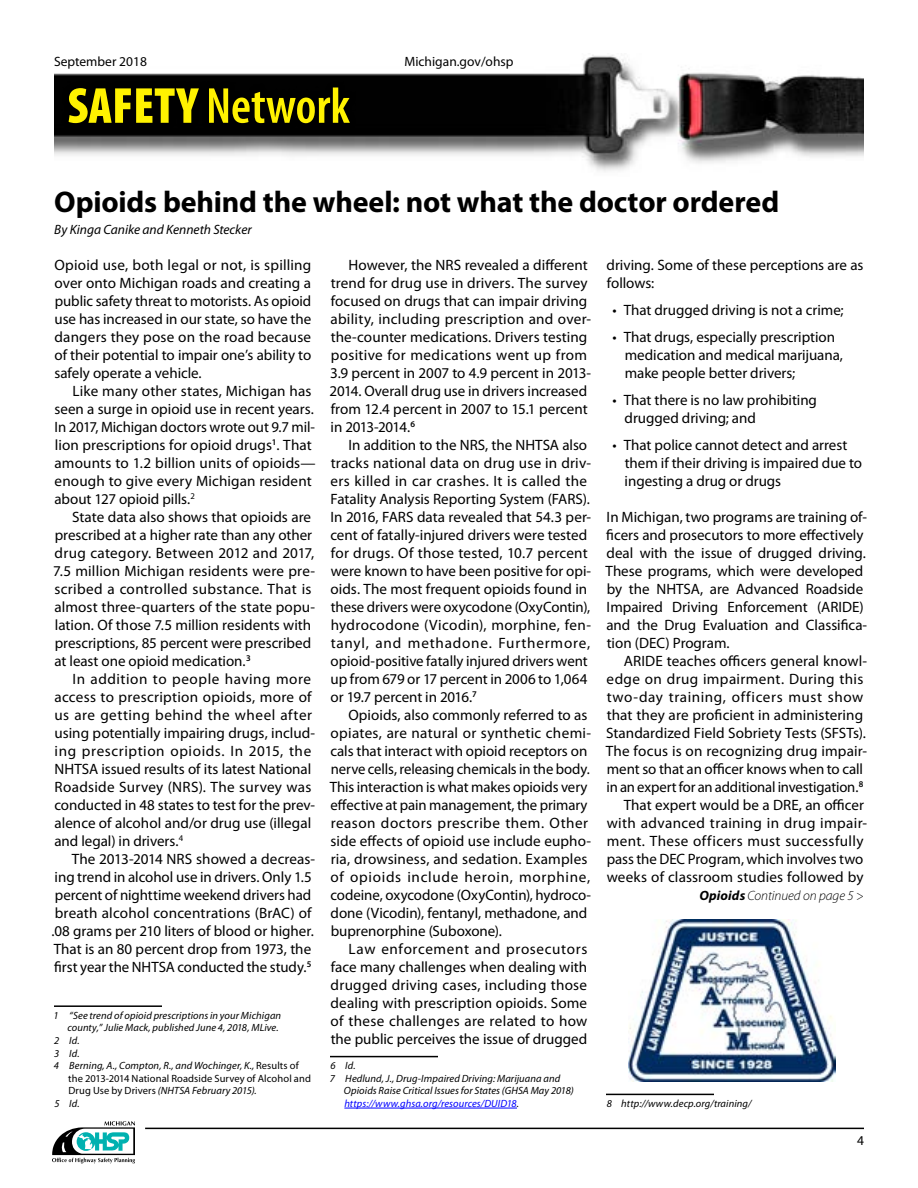
<style>
.page{position:relative;width:918px;height:1188px;background:#fff}
.page>*{position:absolute;margin:0;border:0;box-sizing:border-box;transform-origin:0 0}
.t1{font:600 condensed 51px "Myriad Pro";color:#fff200}
.t2{font:700 30px "Myriad Pro";letter-spacing:-.005em;color:#000}
.t3{font:15px/18px "Myriad Pro";color:#000}
.t4{font:13.5px "Myriad Pro";color:#000}
.t5{font:italic 13.5px "Myriad Pro";color:#000}
.t6{font:italic 300 13.5px "Myriad Pro";color:#000}
.t7{font:italic 10.5px "Myriad Pro";letter-spacing:.01em;color:#000}
.t8{font:10.5px "Myriad Pro";letter-spacing:.01em;color:#000}
.t9{font:italic 10.5px "Myriad Pro";letter-spacing:.005em;color:#00f}
.s1{font-weight:900}
.s2{font-style:normal}
.s3{color:#000}
.s4{font-weight:700}
</style>
<div class="page">
<img style="left:54px;top:55px;width:810px;height:117px">
<div style="left:62px;top:81px;width:294px;height:48px;background:#000"></div>
<svg style="left:52px;top:1121px;width:83px;height:43px"></svg>
<hr style="left:145px;top:1128px;width:719px;height:1px;background:#000">
<hr style="left:54px;top:1005px;width:108px;height:2px;background:#000">
<hr style="left:330px;top:1056px;width:108px;height:1px;background:#000">
<hr style="left:344px;top:1108px;width:173px;height:1px;background:#00f">
<hr style="left:606px;top:1094px;width:108px;height:1px;background:#000">
<img style="left:629px;top:920px;width:206px;height:162px">
<p class="t4" style="left:54px;top:53px;width:95px">September 2018</p>
<p class="t4" style="left:404px;top:53px;width:111px">Michigan.gov/ohsp</p>
<h1 class="t1" style="left:68px;top:74px;width:284px"><span class="s1">SAFETY</span> Network</h1>
<h2 class="t2" style="left:54px;top:182px;width:727px">Opioids behind the wheel: not what the doctor ordered</h2>
<p class="t5" style="left:54px;top:221px;width:199px">By Kinga Canike and Kenneth Stecker</p>
<p class="t3" style="left:54px;top:256px;width:258px;text-align:justify">Opioid use, both legal or not, is spilling over onto Michigan roads and creating a public safety threat to motorists. As opioid use has increased in our state, so have the dangers they pose on the road because of their potential to impair one’s ability to safely operate a vehicle.</p>
<p class="t3" style="left:54px;top:382px;width:263px;text-indent:18px">Like many other states, Michigan has seen a surge in opioid use in recent years.<br>In 2017, Michigan doctors wrote out 9.7 mil&shy;lion prescriptions for opioid drugs<sup>1</sup>. That amounts to 1.2 billion units of opioids— enough to give every Michigan resident about 127 opioid pills.<sup>2</sup></p>
<p class="t3" style="left:53px;top:508px;width:264px;text-indent:19px">State data also shows that opioids are prescribed at a higher rate than any other drug category. Between 2012 and 2017, 7.5 million Michigan residents were pre&shy;scribed a controlled substance. That is almost three-quarters of the state popu&shy;lation. Of those 7.5 million residents with prescriptions, 85 percent were prescribed at least one opioid medication.<sup>3</sup></p>
<p class="t3" style="left:54px;top:670px;width:262px;text-indent:18px">In addition to people having more access to prescription opioids, more of us are getting behind the wheel after using potentially impairing drugs, includ&shy;ing prescription opioids. In 2015, the NHTSA issued results of its latest National Roadside Survey (NRS). The survey was conducted in 48 states to test for the prev&shy;alence of alcohol and/or drug use (illegal and legal) in drivers.<sup>4</sup></p>
<p class="t3" style="left:51px;top:850px;width:265px;text-indent:20px">The 2013-2014 NRS showed a decreas&shy;ing trend in alcohol use in drivers. Only 1.5 percent of nighttime weekend drivers had breath alcohol concentrations (BrAC) of .08 grams per 210 liters of blood or higher.<br>That is an 80 percent drop from 1973, the first year the NHTSA conducted the study.<sup>5</sup></p>
<p class="t7" style="left:53px;top:1009px;width:229px">1 “See trend of opioid prescriptions in your Michigan</p>
<p class="t7" style="left:67px;top:1021px;width:213px">county,” Julie Mack, published June 4, 2018, MLive.</p>
<p class="t7" style="left:54px;top:1034px;width:27px">2 Id.</p>
<p class="t7" style="left:54px;top:1047px;width:27px">3 Id.</p>
<p class="t7" style="left:54px;top:1059px;width:246px">4 Berning, A., Compton, R., and Wochinger, K., <span class="s2">Results of</span></p>
<p class="t8" style="left:68px;top:1072px;width:244px">the 2013-2014 National Roadside Survey of Alcohol and</p>
<p class="t7" style="left:69px;top:1084px;width:190px"><span class="s2">Drug Use by Drivers</span> (NHTSA February 2015).</p>
<p class="t7" style="left:54px;top:1097px;width:27px">5 Id.</p>
<p class="t3" style="left:330px;top:256px;width:263px;text-indent:19px">However, the NRS revealed a different trend for drug use in drivers. The survey focused on drugs that can impair driving ability, including prescription and over&shy;the-counter medications. Drivers testing positive for medications went up from 3.9 percent in 2007 to 4.9 percent in 2013- 2014. Overall drug use in drivers increased from 12.4 percent in 2007 to 15.1 percent in 2013-2014.<sup>6</sup></p>
<p class="t3" style="left:330px;top:436px;width:262px;text-indent:18px">In addition to the NRS, the NHTSA also tracks national data on drug use in driv&shy;ers killed in car crashes. It is called the Fatality Analysis Reporting System (FARS).<br>In 2016, FARS data revealed that 54.3 per&shy;cent of fatally-injured drivers were tested for drugs. Of those tested, 10.7 percent were known to have been positive for opi&shy;oids. The most frequent opioids found in these drivers were oxycodone (OxyContin), hydrocodone (Vicodin), morphine, fen&shy;tanyl, and methadone. Furthermore, opioid-positive fatally injured drivers went up from 679 or 17 percent in 2006 to 1,064 or 19.7 percent in 2016.<sup>7</sup></p>
<p class="t3" style="left:330px;top:706px;width:263px;text-indent:19px">Opioids, also commonly referred to as opiates, are natural or synthetic chemi&shy;cals that interact with opioid receptors on nerve cells, releasing chemicals in the body.<br>This interaction is what makes opioids very effective at pain management, the primary reason doctors prescribe them. Other side effects of opioid use include eupho&shy;ria, drowsiness, and sedation. Examples of opioids include heroin, morphine, codeine, oxycodone (OxyContin), hydroco&shy;done (Vicodin), fentanyl, methadone, and buprenorphine (Suboxone).</p>
<p class="t3" style="left:331px;top:940px;width:258px;text-align:justify;text-indent:18px">Law enforcement and prosecutors face many challenges when dealing with drugged driving cases, including those dealing with prescription opioids. Some of these challenges are related to how the public perceives the issue of drugged</p>
<p class="t7" style="left:330px;top:1059px;width:27px">6 Id.</p>
<p class="t7" style="left:330px;top:1072px;width:232px">7 Hedlund, J., Drug-Impaired Driving: Marijuana and</p>
<p class="t7" style="left:344px;top:1084px;width:231px">Opioids Raise Critical Issues for States (GHSA May 2018)</p>
<p class="t9" style="left:344px;top:1097px;width:176px">https://www.ghsa.org/resources/DUID18<span class="s3">.</span></p>
<p class="t3" style="left:607px;top:256px;width:258px">driving. Some of these perceptions are as follows:</p>
<p class="t3" style="left:612px;top:301px;width:233px">• That drugged driving is not a crime;</p>
<p class="t3" style="left:625px;top:328px;width:220px;text-indent:-12px">• That drugs, especially prescription medication and medical marijuana, make people better drivers;</p>
<p class="t3" style="left:625px;top:391px;width:194px;text-indent:-12px">• That there is no law prohibiting drugged driving; and</p>
<p class="t3" style="left:625px;top:436px;width:239px;text-indent:-12px">• That police cannot detect and arrest them if their driving is impaired due to ingesting a drug or drugs</p>
<p class="t3" style="left:606px;top:508px;width:263px">In Michigan, two programs are training of&shy;ficers and prosecutors to more effectively deal with the issue of drugged driving.<br>These programs, which were developed by the NHTSA, are Advanced Roadside Impaired Driving Enforcement (ARIDE) and the Drug Evaluation and Classifica&shy;tion (DEC) Program.</p>
<p class="t3" style="left:606px;top:652px;width:263px;text-align:right">ARIDE teaches officers general knowl&shy;edge on drug impairment. During this two-day training, officers must show that they are proficient in administering Standardized Field Sobriety Tests (SFSTs).<br>The focus is on recognizing drug impair&shy;ment so that an officer knows when to call in an expert for an additional investigation.<sup>8<br></sup>That expert would be a DRE, an officer with advanced training in drug impair&shy;ment. These officers must successfully pass the DEC Program, which involves two weeks of classroom studies followed by</p>
<p class="t6" style="left:700px;top:887px;width:166px"><span class="s4">Opioids</span> Continued on page 5 &gt;</p>
<p class="t7" style="left:607px;top:1097px;width:146px">8 http://www.decp.org/training/</p>
<p class="t4" style="left:857px;top:1133px;width:8px">4</p>
</div>
